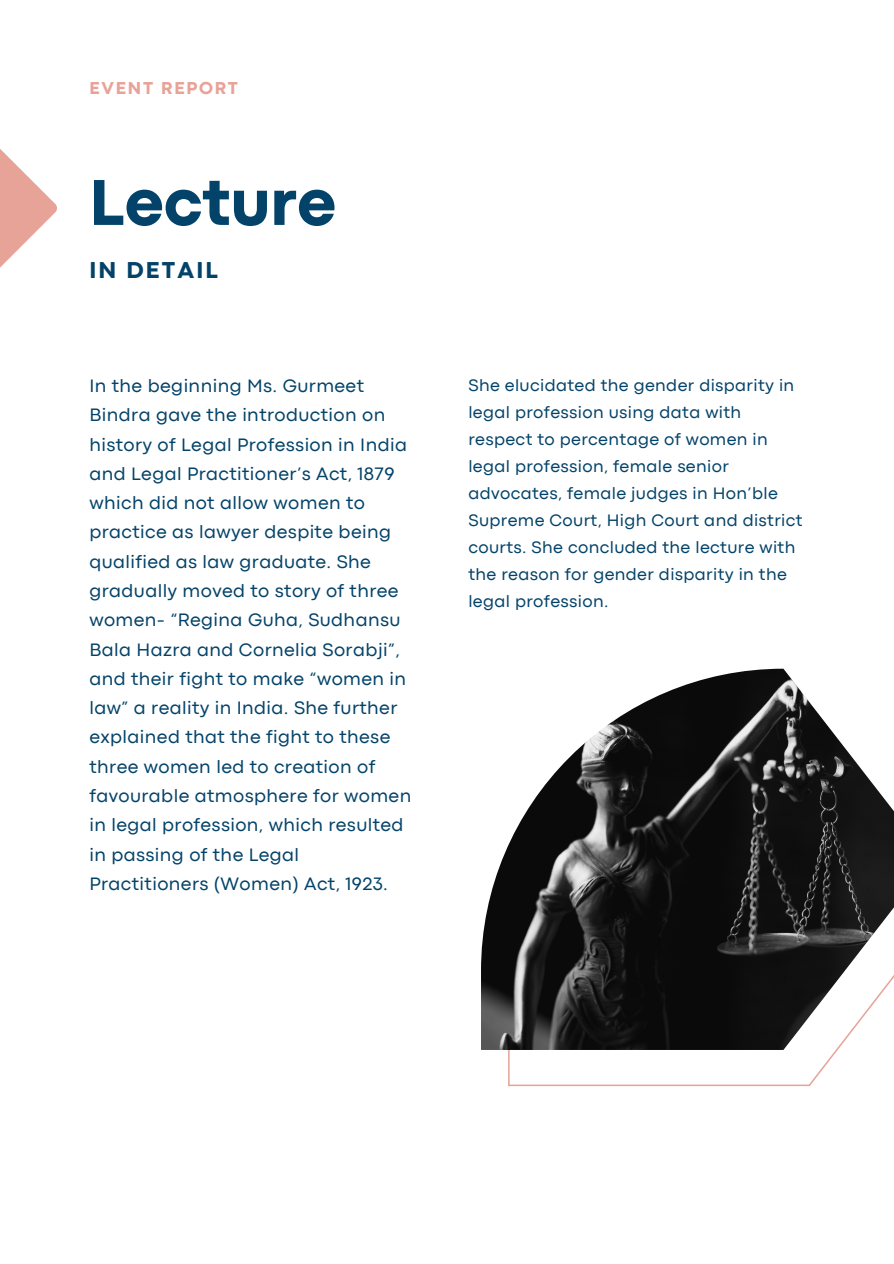
<style>
.page{position:relative;width:894px;height:1264px;background:#fff}
.page>*{position:absolute;margin:0;border:0;box-sizing:border-box;transform-origin:0 0}
.t1{font:800 67.5px "Codec Pro";color:#044369}
.t2{font:800 24px "Codec Pro";letter-spacing:.09em;color:#044369}
.t3{font:18.75px/29.2px "Codec Pro";letter-spacing:.02em;color:#044369}
.t4{font:800 18px "Codec Pro";letter-spacing:.1em;color:#e8a399}
.t5{font:17.25px/27px "Codec Pro";letter-spacing:.02em;color:#044369}
</style>
<div class="page">
<svg style="left:0;top:149px;width:57px;height:119px"></svg>
<svg style="left:508px;top:1049px;width:331px;height:37px"></svg>
<img style="left:481px;top:668px;width:412px;height:381px">
<p class="t4" style="left:89px;top:82px;width:150px">EVENT REPORT</p>
<p class="t1" style="left:89px;top:178px;width:248px">Lecture</p>
<p class="t2" style="left:89px;top:261px;width:130px">IN DETAIL</p>
<p class="t3" style="left:89px;top:372px;width:323px">In the beginning Ms. Gurmeet<br>Bindra gave the introduction on history of Legal Profession in India and Legal Practitioner’s Act, 1879 which did not allow women to practice as lawyer despite being qualified as law graduate. She gradually moved to story of three women- “Regina Guha, Sudhansu<br>Bala Hazra and Cornelia Sorabji”, and their fight to make “women in law” a reality in India. She further explained that the fight to these three women led to creation of favourable atmosphere for women in legal profession, which resulted in passing of the Legal<br>Practitioners (Women) Act, 1923.</p>
<p class="t5" style="left:468px;top:373px;width:336px">She elucidated the gender disparity in legal profession using data with respect to percentage of women in legal profession, female senior advocates, female judges in Hon’ble Supreme Court, High Court and district courts. She concluded the lecture with the reason for gender disparity in the legal profession.</p>
</div>
